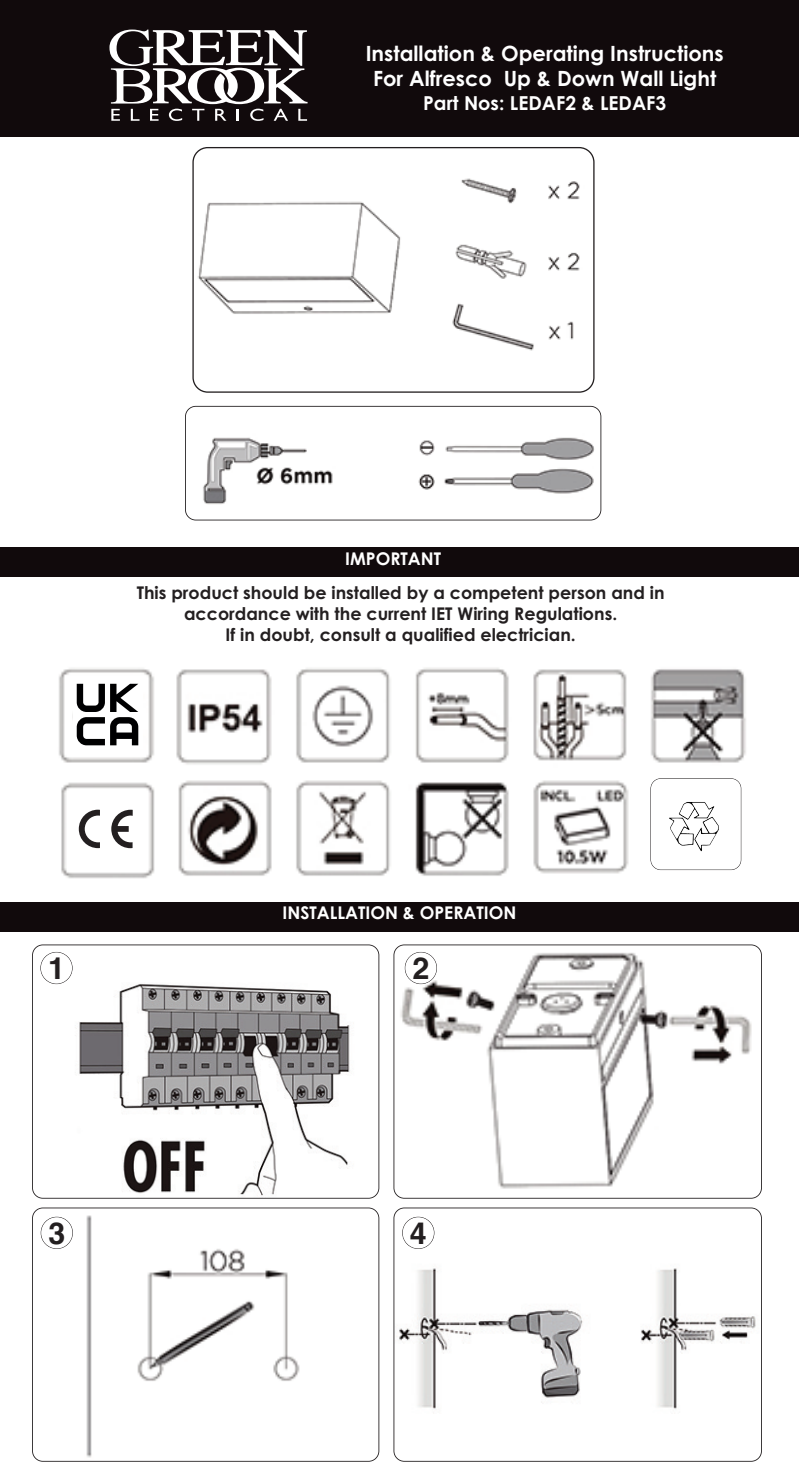
<style>
.page{position:relative;width:799px;height:1479px;background:#fff}
.page>*{position:absolute;margin:0;border:0;box-sizing:border-box;transform-origin:0 0}
.t1{font:700 30.45px "Helvetica";color:#231f20}
.t2{font:700 21px/25.2px "Century Gothic";color:#fff;text-align:center}
.t3{font:700 19.25px "Century Gothic";color:#fff}
.t4{font:700 17.5px/21px "Century Gothic";color:#231f20;text-align:center}
.t5{font:700 17.5px "Century Gothic";color:#fff}
</style>
<div class="page">
<div style="left:0;top:0;width:798px;height:137px;background:#110a0c"></div>
<svg style="left:109px;top:30px;width:198px;height:91px"></svg>
<div style="left:0;top:547px;width:798px;height:29px;background:#110a0c"></div>
<svg style="left:192px;top:147px;width:402px;height:245px"></svg>
<img style="left:203px;top:437px;width:391px;height:67px">
<div style="left:185px;top:406px;width:416px;height:114px;border:2px solid #231f20;border-radius:11px"></div>
<div style="left:0;top:901px;width:798px;height:30px;background:#110a0c"></div>
<img style="left:59px;top:668px;width:687px;height:211px">
<img style="left:394px;top:945px;width:366px;height:252px;border-radius:10px">
<div style="left:393px;top:944px;width:368px;height:254px;border:2px solid #231f20;border-radius:11px"></div>
<div style="left:404px;top:951px;width:33px;height:33px;border:1px solid #231f20;border-radius:50%"></div>
<img style="left:33px;top:1210px;width:267px;height:250px">
<div style="left:32px;top:1207px;width:347px;height:254px;border:2px solid #231f20;border-radius:11px"></div>
<img style="left:399px;top:1268px;width:357px;height:142px">
<div style="left:393px;top:1207px;width:368px;height:254px;border:2px solid #231f20;border-radius:11px"></div>
<div style="left:402px;top:1216px;width:32px;height:32px;border:1px solid #231f20;border-radius:50%"></div>
<img style="left:67px;top:974px;width:283px;height:221px">
<div style="left:32px;top:944px;width:347px;height:254px;border:2px solid #231f20;border-radius:11px"></div>
<div style="left:40px;top:951px;width:33px;height:33px;border:1px solid #231f20;border-radius:50%"></div>
<div style="left:41px;top:1216px;width:32px;height:32px;border:1px solid #231f20;border-radius:50%"></div>
<div style="left:650px;top:778px;width:91px;height:92px;border:1px solid #231f20;border-radius:10px"></div>
<div style="left:73px;top:679px;width:70px;height:70px;background:#fff"></div>
<svg style="left:77px;top:683px;width:61px;height:62px"></svg>
<div style="left:72px;top:796px;width:71px;height:70px;background:#fff"></div>
<svg style="left:111px;top:809px;width:22px;height:39px"></svg>
<svg style="left:79px;top:809px;width:21px;height:39px"></svg>
<div style="left:656px;top:785px;width:78px;height:77px;background:#fff"></div>
<img style="left:669px;top:802px;width:45px;height:43px">
<p class="t2" style="left:365px;top:41px;width:359px">Installation &amp; Operating Instructions<br>For Alfresco Up &amp; Down Wall Light</p>
<p class="t3" style="left:423px;top:92px;width:244px">Part Nos: LEDAF2 &amp; LEDAF3</p>
<p class="t5" style="left:345px;top:548px;width:97px">IMPORTANT</p>
<p class="t4" style="left:137px;top:582px;width:529px">This product should be installed by a competent person and in accordance with the current IET Wiring Regulations.<br>If in doubt, consult a qualified electrician.</p>
<h1 class="t1" style="left:48px;top:950px;width:18px">1</h1>
<h1 class="t1" style="left:48px;top:1215px;width:18px">3</h1>
<p class="t5" style="left:282px;top:902px;width:235px">INSTALLATION &amp; OPERATION</p>
<h1 class="t1" style="left:412px;top:950px;width:18px">2</h1>
<h1 class="t1" style="left:410px;top:1215px;width:18px">4</h1>
</div>
